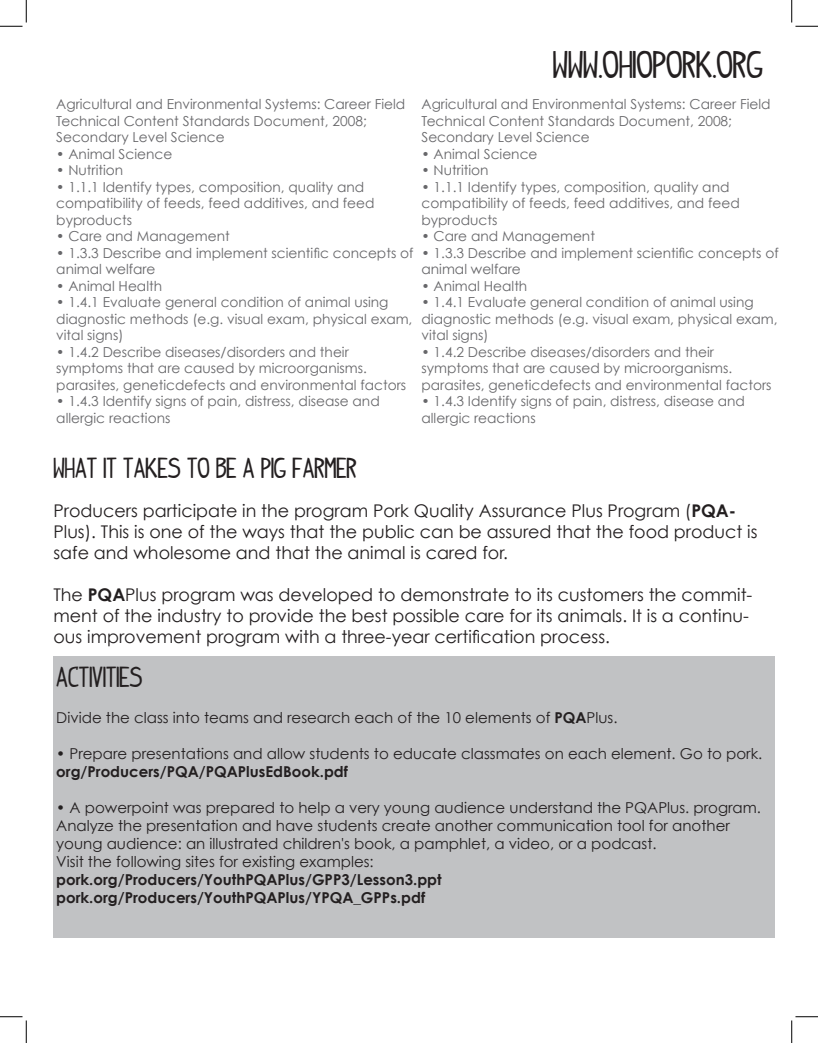
<style>
.page{position:relative;width:818px;height:1043px;background:#fff}
.page>*{position:absolute;margin:0;border:0;box-sizing:border-box;transform-origin:0 0}
.t1{font:30px "Indy Pimp";color:#231f20}
.t2{font:22.5px "Indy Pimp";color:#231f20}
.t3{font:17.5px/21px "Century Gothic";color:#231f20}
.t4{font:15px/18px "Century Gothic";color:#231f20}
.t5{font:700 15px "Century Gothic";color:#231f20}
.t6{font:13.75px/16.5px "Century Gothic";color:#67676a}
.s1{font-weight:700}
</style>
<div class="page">
<div style="left:53px;top:656px;width:721px;height:281px;background:#c1c2c4"></div>
<svg style="left:0;top:0;width:27px;height:27px"></svg>
<svg style="left:0;top:1016px;width:27px;height:26px"></svg>
<svg style="left:791px;top:0;width:27px;height:27px"></svg>
<svg style="left:791px;top:1016px;width:27px;height:26px"></svg>
<p class="t6" style="left:56px;top:96px;width:350px">Agricultural and Environmental Systems: Career Field<br>Technical Content Standards Document, 2008;</p>
<p class="t6" style="left:56px;top:129px;width:170px">Secondary Level Science</p>
<p class="t6" style="left:56px;top:145px;width:117px">• Animal Science</p>
<p class="t6" style="left:56px;top:162px;width:69px">• Nutrition</p>
<p class="t6" style="left:56px;top:178px;width:309px">• 1.1.1 Identify types, composition, quality and</p>
<p class="t6" style="left:56px;top:195px;width:320px">compatibility of feeds, feed additives, and feed</p>
<p class="t6" style="left:56px;top:211px;width:77px">byproducts</p>
<p class="t6" style="left:56px;top:228px;width:175px">• Care and Management</p>
<p class="t6" style="left:56px;top:244px;width:358px">• 1.3.3 Describe and implement scientific concepts of</p>
<p class="t6" style="left:56px;top:261px;width:101px">animal welfare</p>
<p class="t6" style="left:56px;top:277px;width:107px">• Animal Health</p>
<p class="t6" style="left:56px;top:294px;width:333px">• 1.4.1 Evaluate general condition of animal using</p>
<p class="t6" style="left:56px;top:310px;width:357px">diagnostic methods (e.g. visual exam, physical exam,</p>
<p class="t6" style="left:56px;top:327px;width:69px">vital signs)</p>
<p class="t6" style="left:56px;top:343px;width:294px">• 1.4.2 Describe diseases/disorders and their</p>
<p class="t6" style="left:56px;top:360px;width:312px">symptoms that are caused by microorganisms.</p>
<p class="t6" style="left:56px;top:376px;width:351px">parasites, geneticdefects and environmental factors</p>
<p class="t6" style="left:56px;top:393px;width:325px">• 1.4.3 Identify signs of pain, distress, disease and</p>
<p class="t6" style="left:56px;top:409px;width:116px">allergic reactions</p>
<h1 class="t1" style="left:552px;top:50px;width:212px">WWW.OHIOPORK.ORG</h1>
<p class="t6" style="left:421px;top:96px;width:350px">Agricultural and Environmental Systems: Career Field<br>Technical Content Standards Document, 2008;<br>Secondary Level Science</p>
<p class="t6" style="left:421px;top:145px;width:117px">• Animal Science</p>
<p class="t6" style="left:421px;top:162px;width:69px">• Nutrition</p>
<p class="t6" style="left:421px;top:178px;width:320px">• 1.1.1 Identify types, composition, quality and compatibility of feeds, feed additives, and feed byproducts</p>
<p class="t6" style="left:421px;top:228px;width:175px">• Care and Management</p>
<p class="t6" style="left:421px;top:244px;width:358px">• 1.3.3 Describe and implement scientific concepts of animal welfare</p>
<p class="t6" style="left:421px;top:277px;width:107px">• Animal Health</p>
<p class="t6" style="left:421px;top:294px;width:357px">• 1.4.1 Evaluate general condition of animal using diagnostic methods (e.g. visual exam, physical exam, vital signs)</p>
<p class="t6" style="left:421px;top:343px;width:351px">• 1.4.2 Describe diseases/disorders and their symptoms that are caused by microorganisms. parasites, geneticdefects and environmental factors</p>
<p class="t6" style="left:421px;top:393px;width:325px">• 1.4.3 Identify signs of pain, distress, disease and allergic reactions</p>
<p class="t2" style="left:53px;top:457px;width:305px">WHAT IT TAKES TO BE A PIG FARMER</p>
<p class="t3" style="left:53px;top:500px;width:705px">Producers participate in the program Pork Quality Assurance Plus Program (<span class="s1">PQA-<br></span>Plus). This is one of the ways that the public can be assured that the food product is safe and wholesome and that the animal is cared for.</p>
<p class="t3" style="left:53px;top:584px;width:700px">The <span class="s1">PQA</span>Plus program was developed to demonstrate to its customers the commit&shy;ment of the industry to provide the best possible care for its animals. It is a continu&shy;ous improvement program with a three-year certification process.</p>
<p class="t2" style="left:56px;top:666px;width:88px">ACTIVITIES</p>
<p class="t4" style="left:56px;top:708px;width:563px">Divide the class into teams and research each of the 10 elements of <span class="s1">PQA</span>Plus.</p>
<p class="t4" style="left:56px;top:744px;width:707px">• Prepare presentations and allow students to educate classmates on each element. Go to pork. <span class="s1">org/Producers/PQA/PQAPlusEdBook.pdf</span></p>
<p class="t4" style="left:56px;top:798px;width:706px">• A powerpoint was prepared to help a very young audience understand the PQAPlus. program.<br>Analyze the presentation and have students create another communication tool for another young audience: an illustrated children's book, a pamphlet, a video, or a podcast.</p>
<p class="t4" style="left:56px;top:852px;width:319px">Visit the following sites for existing examples:</p>
<p class="t5" style="left:56px;top:869px;width:387px">pork.org/Producers/YouthPQAPlus/GPP3/Lesson3.ppt</p>
<p class="t5" style="left:56px;top:887px;width:370px">pork.org/Producers/YouthPQAPlus/YPQA_GPPs.pdf</p>
</div>
